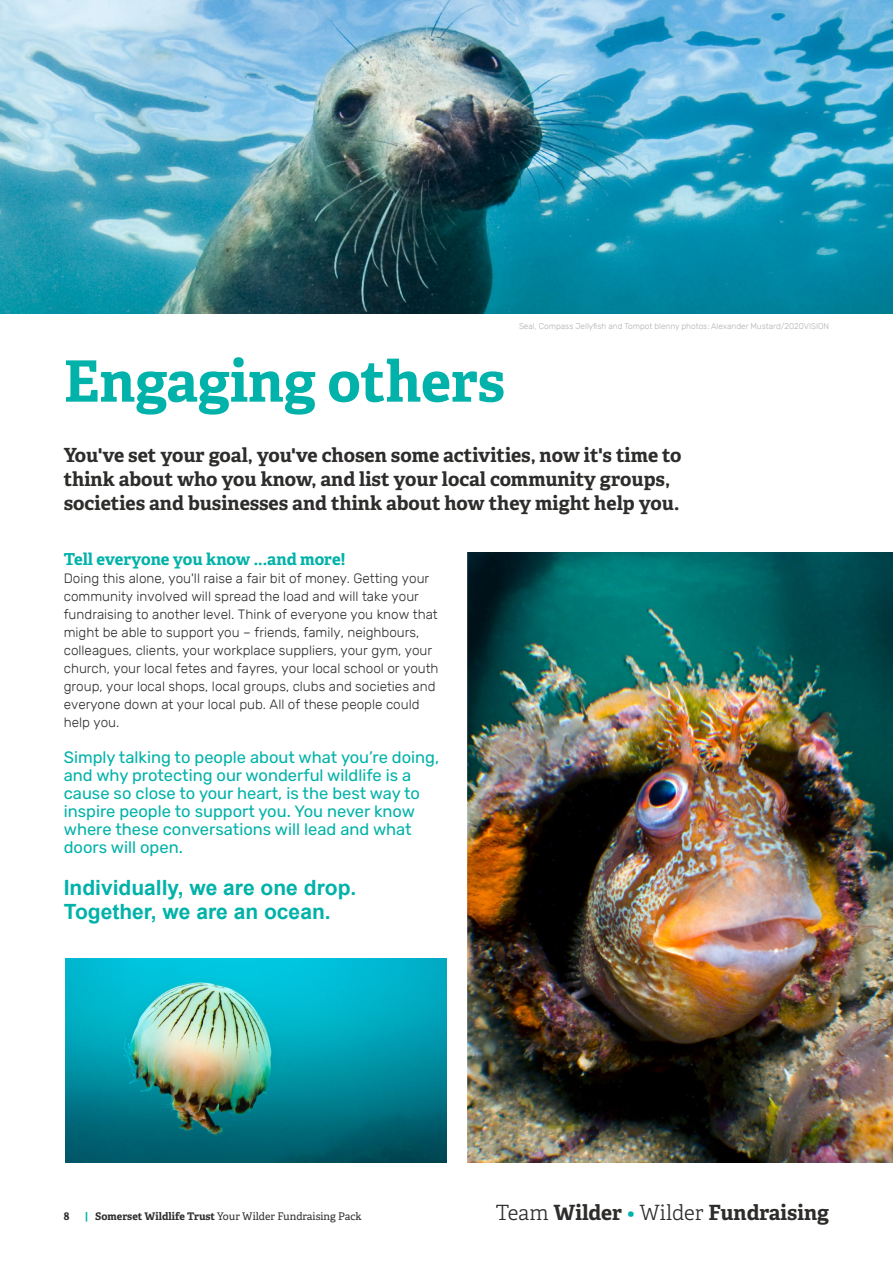
<style>
.page{position:relative;width:893px;height:1263px;background:#fff}
.page>*{position:absolute;margin:0;border:0;box-sizing:border-box;transform-origin:0 0}
.t1{font:700 57px "Adelle";color:#00b2a9}
.t2{font:700 21px/24px "Arial";color:#00b2a9}
.t3{font:700 21px "Adelle";color:#2e2d2c}
.t4{font:700 19.5px/24px "Adelle";color:#2e2d2c}
.t5{font:16.5px/18px "Rubik";color:#00b2a9}
.t6{font:700 16.5px "Adelle";color:#00b2a9}
.t7{font:300 13.5px/18px "Rubik";color:#2e2d2c}
.t8{font:10.5px "Adelle";color:#2e2d2c}
.t9{font:700 10.5px "Adelle";color:#2e2d2c}
.t10{font:300 8.25px "Rubik";color:#b1b1b1}
.s1{font-weight:700;color:#00b2a9}
.s2{font-weight:700}
.s3{font-weight:300}
.s4{font-weight:300;color:#00b2a9}
</style>
<div class="page">
<img style="left:0;top:0;width:893px;height:314px">
<img style="left:468px;top:553px;width:425px;height:610px">
<img style="left:66px;top:959px;width:380px;height:204px">
<h1 class="t1" style="left:64px;top:340px;width:443px">Engaging others</h1>
<p class="t10" style="left:519px;top:322px;width:312px">Seal, Compass Jellyfish and Tompot blenny photos: Alexander Mustard/2020VISION</p>
<h3 class="t4" style="left:64px;top:442px;width:619px">You've set your goal, you've chosen some activities, now it's time to think about who you know, and list your local community groups, societies and businesses and think about how they might help you.</h3>
<p class="t6" style="left:64px;top:547px;width:283px">Tell everyone you know ...and more!</p>
<p class="t7" style="left:64px;top:570px;width:376px">Doing this alone, you'll raise a fair bit of money. Getting your community involved will spread the load and will take your fundraising to another level. Think of everyone you know that might be able to support you – friends, family, neighbours, colleagues, clients, your workplace suppliers, your gym, your church, your local fetes and fayres, your local school or youth group, your local shops, local groups, clubs and societies and everyone down at your local pub. All of these people could help you.</p>
<p class="t5" style="left:64px;top:749px;width:377px">Simply talking to people about what you’re doing, and why protecting our wonderful wildlife is a cause so close to your heart, is the best way to inspire people to support you. You never know where these conversations will lead and what doors will open.</p>
<h2 class="t2" style="left:64px;top:876px;width:294px">Individually, we are one drop.<br>Together, we are an ocean.</h2>
<p class="t9" style="left:64px;top:1209px;width:7px">8</p>
<p class="t8" style="left:85px;top:1209px;width:278px"><span class="s1">|</span> <span class="s2">Somerset Wildlife Trust</span> Your Wilder Fundraising Pack</p>
<h2 class="t3" style="left:496px;top:1198px;width:335px"><span class="s3">Team</span> Wilder <span class="s4">•</span> <span class="s3">Wilder</span> Fundraising</h2>
</div>
